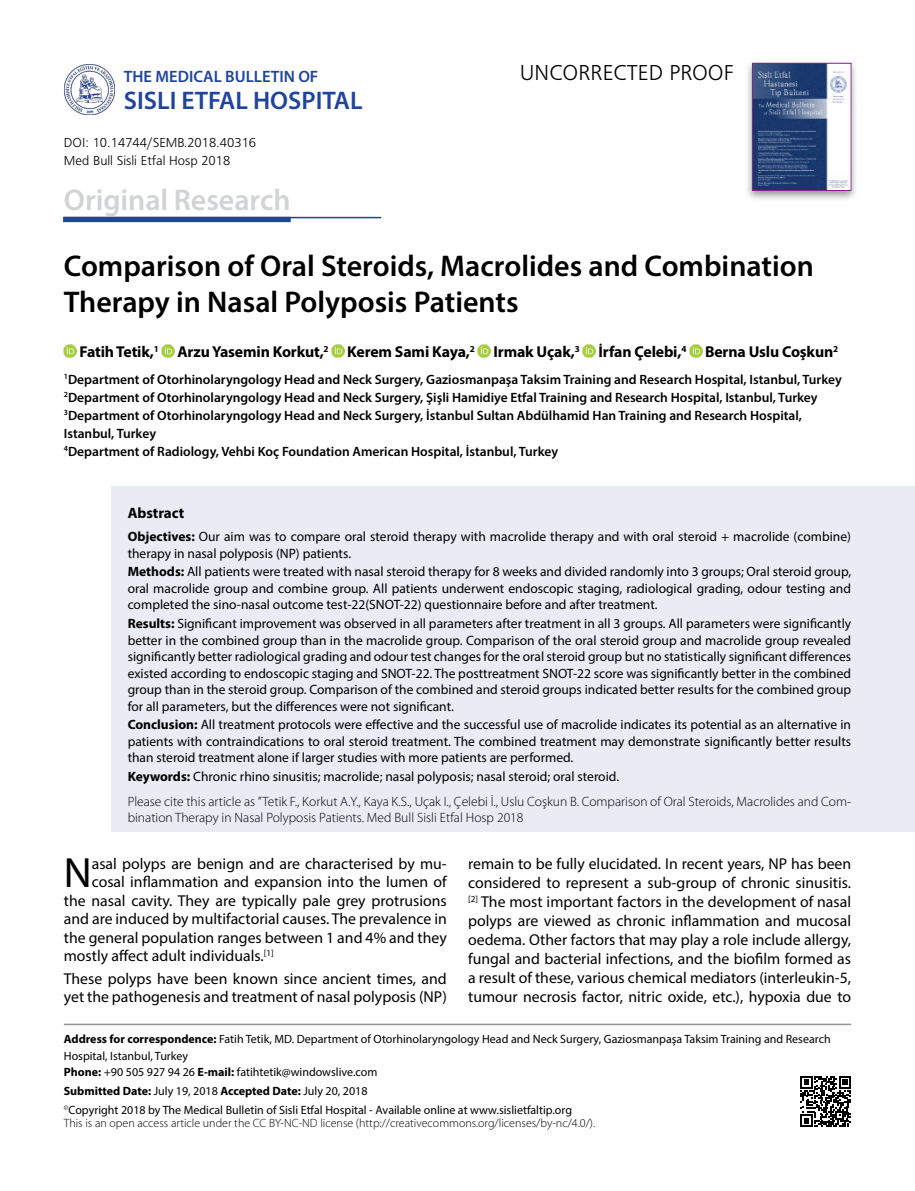
<style>
.page{position:relative;width:915px;height:1191px;background:#fff}
.page>*{position:absolute;margin:0;border:0;box-sizing:border-box;transform-origin:0 0}
.t1{font:42.45px "Myriad Pro";color:#000}
.t2{font:600 30px/36px "Myriad Pro";color:#000}
.t3{font:600 30px "Myriad Pro";color:#d1d3d4}
.t4{font:600 25.5px "Myriad Pro";color:#20449c}
.t5{font:22.5px "Frugal Normal Tr";color:#000}
.t6{font:600 16.5px "Myriad Pro";color:#20449c}
.t7{font:15.75px/18.9px "Myriad Pro";color:#000}
.t8{font:700 15.75px "Myriad Pro";letter-spacing:-.01em;color:#000}
.t9{font:700 15px "Myriad Pro";color:#000}
.t10{font:13.5px/16.5px "Myriad Pro";color:#000;text-align:justify}
.t11{font:600 13.5px/18px "Myriad Pro";color:#000}
.t12{font:300 13.5px/25px "Myriad Pro";color:#000}
.t13{font:13.5px/18px "Frugal Normal Tr";color:#000}
.t14{font:12px/16.5px "Myriad Pro";color:#000}
.t15{font:300 12px "Myriad Pro";color:#000}
.s1{font-weight:700}
.s2{font-weight:400}
</style>
<div class="page">
<div style="left:112px;top:486px;width:802px;height:345px;background:#e9ecf5"></div>
<svg style="left:64px;top:344px;width:13px;height:13px"></svg>
<svg style="left:162px;top:344px;width:12px;height:13px"></svg>
<svg style="left:331px;top:344px;width:13px;height:13px"></svg>
<svg style="left:477px;top:344px;width:13px;height:13px"></svg>
<svg style="left:582px;top:344px;width:13px;height:13px"></svg>
<svg style="left:689px;top:344px;width:13px;height:13px"></svg>
<hr style="left:64px;top:217px;width:317px;height:1px;background:#20449c">
<div style="left:63px;top:217px;width:227px;height:5px;background:#20449c"></div>
<hr style="left:64px;top:1023px;width:786px;height:2px;background:#939598">
<img style="left:64px;top:64px;width:51px;height:51px">
<div style="left:744px;top:59px;width:114px;height:143px;background:#000;opacity:.43"></div>
<img style="left:754px;top:65px;width:94px;height:124px">
<div style="left:752px;top:63px;width:98px;height:128px;border:1px solid #792b88"></div>
<svg style="left:800px;top:1076px;width:50px;height:50px"></svg>
<p class="t6" style="left:124px;top:66px;width:196px">THE MEDICAL BULLETIN OF</p>
<h3 class="t4" style="left:124px;top:84px;width:240px">SISLI ETFAL HOSPITAL</h3>
<p class="t13" style="left:64px;top:133px;width:194px">DOI: 10.14744/SEMB.2018.40316<br>Med Bull Sisli Etfal Hosp 2018</p>
<h2 class="t3" style="left:64px;top:181px;width:228px">Original Research</h2>
<h3 class="t5" style="left:519px;top:60px;width:215px">UNCORRECTED PROOF</h3>
<h2 class="t2" style="left:64px;top:247px;width:751px">Comparison of Oral Steroids, Macrolides and Combination<br>Therapy in Nasal Polyposis Patients</h2>
<p class="t8" style="left:79px;top:342px;width:760px">Fatih Tetik,<sup>1</sup> Arzu Yasemin Korkut,<sup>2</sup> Kerem Sami Kaya,<sup>2</sup> Irmak Uçak,<sup>3</sup> İrfan Çelebi,<sup>4</sup> Berna Uslu Coşkun<sup>2</sup></p>
<p class="t11" style="left:64px;top:370px;width:779px"><sup>1</sup>Department of Otorhinolaryngology Head and Neck Surgery, Gaziosmanpaşa Taksim Training and Research Hospital, Istanbul, Turkey <sup>2</sup>Department of Otorhinolaryngology Head and Neck Surgery, Şişli Hamidiye Etfal Training and Research Hospital, Istanbul, Turkey <sup>3</sup>Department of Otorhinolaryngology Head and Neck Surgery, İstanbul Sultan Abdülhamid Han Training and Research Hospital, Istanbul, Turkey<br><sup>4</sup>Department of Radiology, Vehbi Koç Foundation American Hospital, İstanbul, Turkey</p>
<p class="t9" style="left:128px;top:503px;width:58px">Abstract</p>
<p class="t10" style="left:128px;top:528px;width:724px"><span class="s1">Objectives:</span> Our aim was to compare oral steroid therapy with macrolide therapy and with oral steroid + macrolide (combine) therapy in nasal polyposis (NP) patients.</p>
<p class="t10" style="left:128px;top:563px;width:724px"><span class="s1">Methods:</span> All patients were treated with nasal steroid therapy for 8 weeks and divided randomly into 3 groups; Oral steroid group, oral macrolide group and combine group. All patients underwent endoscopic staging, radiological grading, odour testing and completed the sino-nasal outcome test-22(SNOT-22) questionnaire before and after treatment.</p>
<p class="t10" style="left:128px;top:615px;width:724px"><span class="s1">Results:</span> Significant improvement was observed in all parameters after treatment in all 3 groups. All parameters were significantly better in the combined group than in the macrolide group. Comparison of the oral steroid group and macrolide group revealed significantly better radiological grading and odour test changes for the oral steroid group but no statistically significant differences existed according to endoscopic staging and SNOT-22. The posttreatment SNOT-22 score was significantly better in the combined group than in the steroid group. Comparison of the combined and steroid groups indicated better results for the combined group for all parameters, but the differences were not significant.</p>
<p class="t10" style="left:128px;top:716px;width:724px"><span class="s1">Conclusion:</span> All treatment protocols were effective and the successful use of macrolide indicates its potential as an alternative in patients with contraindications to oral steroid treatment. The combined treatment may demonstrate significantly better results than steroid treatment alone if larger studies with more patients are performed.</p>
<p class="t12" style="left:128px;top:764px;width:724px"><span class="s1">Keywords:</span> <span class="s2">Chronic rhino sinusitis; macrolide; nasal polyposis; nasal steroid; oral steroid.<br></span>Please cite this article as ”Tetik F., Korkut A.Y., Kaya K.S., Uçak I., Çelebi İ., Uslu Coşkun B. Comparison of Oral Steroids, Macrolides and Com-</p>
<p class="t12" style="left:128px;top:805px;width:397px">bination Therapy in Nasal Polyposis Patients. Med Bull Sisli Etfal Hosp 2018</p>
<h1 class="t1" style="left:64px;top:847px;width:29px">N</h1>
<p class="t7" style="left:92px;top:854px;width:356px">asal polyps are benign and are characterised by mu-</p>
<p class="t7" style="left:92px;top:872px;width:356px">cosal inflammation and expansion into the lumen of</p>
<p class="t7" style="left:64px;top:890px;width:384px">the nasal cavity. They are typically pale grey protrusions</p>
<p class="t7" style="left:64px;top:909px;width:384px">and are induced by multifactorial causes. The prevalence in</p>
<p class="t7" style="left:64px;top:927px;width:384px">the general population ranges between 1 and 4% and they</p>
<p class="t7" style="left:64px;top:946px;width:211px">mostly affect adult individuals.<sup>[1]</sup></p>
<p class="t7" style="left:64px;top:969px;width:384px;line-height:18.5px">These polyps have been known since ancient times, and yet the pathogenesis and treatment of nasal polyposis (NP)</p>
<p class="t7" style="left:468px;top:854px;width:384px;text-align:justify">remain to be fully elucidated. In recent years, NP has been considered to represent a sub-group of chronic sinusitis. <sup>[2]</sup> The most important factors in the development of nasal polyps are viewed as chronic inflammation and mucosal oedema. Other factors that may play a role include allergy, fungal and bacterial infections, and the biofilm formed as a result of these, various chemical mediators (interleukin-5, tumour necrosis factor, nitric oxide, etc.), hypoxia due to</p>
<p class="t14" style="left:64px;top:1031px;width:768px"><span class="s1">Address for correspondence:</span> Fatih Tetik, MD. Department of Otorhinolaryngology Head and Neck Surgery, Gaziosmanpaşa Taksim Training and Research<br>Hospital, Istanbul, Turkey<br><span class="s1">Phone:</span> +90 505 927 94 26 <span class="s1">E-mail:</span> fatihtetik@windowslive.com</p>
<p class="t14" style="left:64px;top:1081px;width:509px;line-height:18.6px"><span class="s1">Submitted Date:</span> July 19, 2018 <span class="s1">Accepted Date:</span> July 20, 2018<br><sup>©</sup>Copyright 2018 by The Medical Bulletin of Sisli Etfal Hospital - Available online at www.sislietfaltip.org</p>
<p class="t15" style="left:64px;top:1116px;width:532px">This is an open access article under the CC BY-NC-ND license (http://creativecommons.org/licenses/by-nc/4.0/).</p>
</div>
